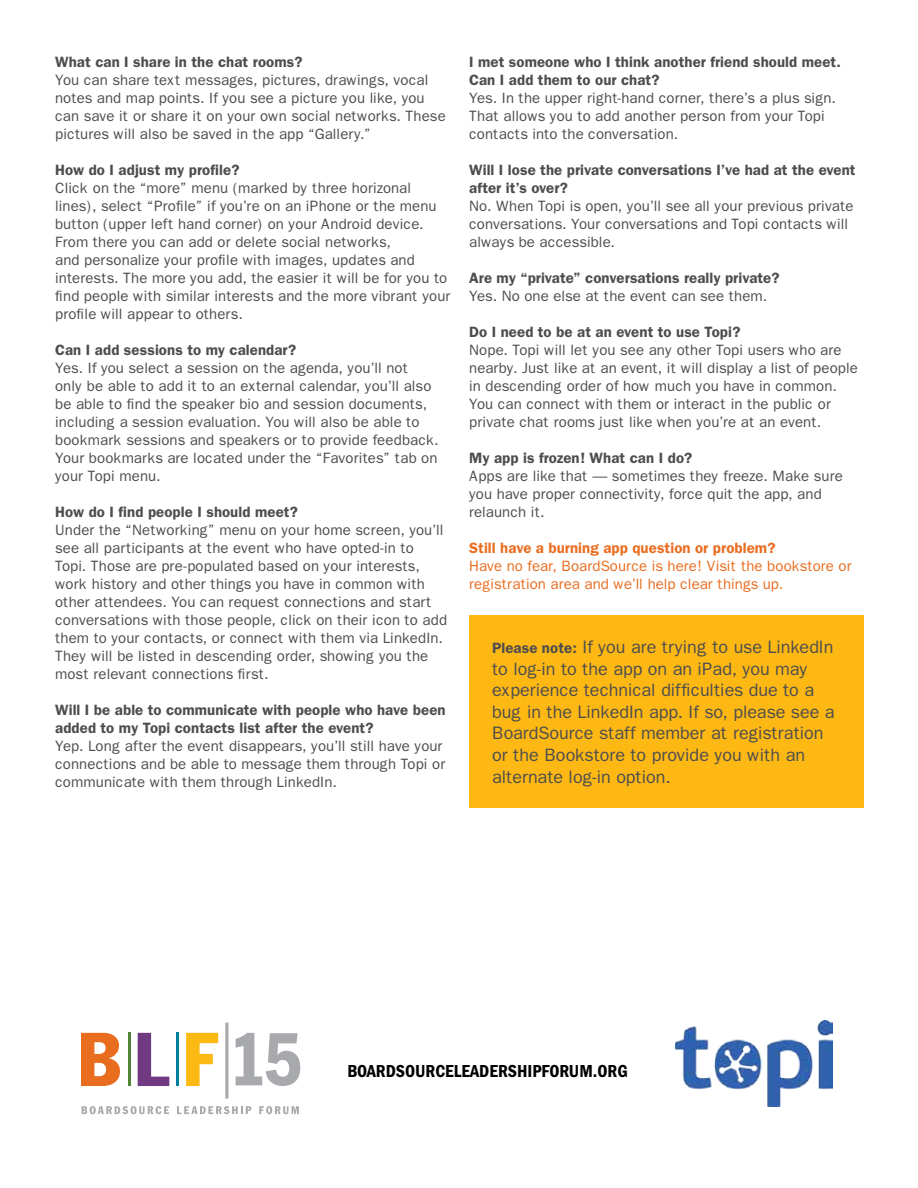
<style>
.page{position:relative;width:918px;height:1188px;background:#fff}
.page>*{position:absolute;margin:0;border:0;box-sizing:border-box;transform-origin:0 0}
.t1{font:18px/21.6px "Franklin Gothic";letter-spacing:-.01em;color:#4d4d4f}
.t2{font:600 condensed 18px "Franklin Gothic";color:#000}
.t3{font:15px/18px "Franklin Gothic";color:#4d4d4f}
.t4{font:600 15px/18px "Franklin Gothic";letter-spacing:.005em;color:#4d4d4f}
.t5{font:15px/18px "Franklin Gothic";color:#e96d20}
.t6{font:600 15px "Franklin Gothic";letter-spacing:.005em;color:#e96d20}
.s1{font-weight:600;font-size:15px}
</style>
<div class="page">
<img style="left:675px;top:1020px;width:158px;height:87px">
<hr style="left:225px;top:1023px;width:3px;height:76px;background:#a7a9ac">
<svg style="left:82px;top:1106px;width:87px;height:8px"></svg>
<svg style="left:177px;top:1106px;width:74px;height:8px"></svg>
<svg style="left:259px;top:1106px;width:40px;height:8px"></svg>
<svg style="left:81px;top:1033px;width:39px;height:53px"></svg>
<svg style="left:138px;top:1033px;width:31px;height:53px"></svg>
<svg style="left:186px;top:1033px;width:32px;height:53px"></svg>
<hr style="left:128px;top:1033px;width:3px;height:53px;background:#508636">
<hr style="left:176px;top:1033px;width:3px;height:53px;background:#007e9e">
<svg style="left:236px;top:1033px;width:64px;height:53px"></svg>
<div style="left:469px;top:616px;width:395px;height:192px;background:#fdb813"></div>
<p class="t4" style="left:55px;top:53px;width:249px">What can I share in the chat rooms?</p>
<p class="t3" style="left:55px;top:71px;width:392px">You can share text messages, pictures, drawings, vocal notes and map points. If you see a picture you like, you can save it or share it on your own social networks. These pictures will also be saved in the app “Gallery.”</p>
<p class="t4" style="left:55px;top:161px;width:186px">How do I adjust my profile?</p>
<p class="t3" style="left:55px;top:179px;width:397px">Click on the “more” menu (marked by three horizonal lines), select “Profile” if you’re on an iPhone or the menu button (upper left hand corner) on your Android device.<br>From there you can add or delete social networks,<br>and personalize your profile with images, updates and interests. The more you add, the easier it will be for you to find people with similar interests and the more vibrant your profile will appear to others.</p>
<p class="t4" style="left:55px;top:341px;width:242px">Can I add sessions to my calendar?</p>
<p class="t3" style="left:55px;top:359px;width:385px">Yes. If you select a session on the agenda, you’ll not only be able to add it to an external calendar, you’ll also be able to find the speaker bio and session documents, including a session evaluation. You will also be able to bookmark sessions and speakers or to provide feedback.<br>Your bookmarks are located under the “Favorites” tab on your Topi menu.</p>
<p class="t4" style="left:55px;top:503px;width:244px">How do I find people I should meet?</p>
<p class="t3" style="left:55px;top:521px;width:393px">Under the “Networking” menu on your home screen, you’ll see all participants at the event who have opted-in to Topi. Those are pre-populated based on your interests, work history and other things you have in common with other attendees. You can request connections and start conversations with those people, click on their icon to add them to your contacts, or connect with them via LinkedIn.<br>They will be listed in descending order, showing you the most relevant connections first.</p>
<p class="t4" style="left:55px;top:701px;width:392px">Will I be able to communicate with people who have been added to my Topi contacts list after the event?</p>
<p class="t3" style="left:55px;top:737px;width:392px">Yep. Long after the event disappears, you’ll still have your connections and be able to message them through Topi or communicate with them through LinkedIn.</p>
<p class="t4" style="left:469px;top:53px;width:373px">I met someone who I think another friend should meet.<br>Can I add them to our chat?</p>
<p class="t3" style="left:469px;top:89px;width:368px">Yes. In the upper right-hand corner, there’s a plus sign.<br>That allows you to add another person from your Topi contacts into the conversation.</p>
<p class="t4" style="left:469px;top:161px;width:388px">Will I lose the private conversations I’ve had at the event after it’s over?</p>
<p class="t3" style="left:469px;top:197px;width:386px">No. When Topi is open, you’ll see all your previous private conversations. Your conversations and Topi contacts will always be accessible.</p>
<p class="t4" style="left:469px;top:269px;width:312px">Are my “private” conversations really private?</p>
<p class="t3" style="left:469px;top:287px;width:300px">Yes. No one else at the event can see them.</p>
<p class="t4" style="left:469px;top:323px;width:273px">Do I need to be at an event to use Topi?</p>
<p class="t3" style="left:469px;top:341px;width:390px">Nope. Topi will let you see any other Topi users who are nearby. Just like at an event, it will display a list of people in descending order of how much you have in common.<br>You can connect with them or interact in the public or private chat rooms just like when you’re at an event.</p>
<p class="t4" style="left:469px;top:449px;width:225px">My app is frozen! What can I do?</p>
<p class="t3" style="left:469px;top:467px;width:375px">Apps are like that — sometimes they freeze. Make sure you have proper connectivity, force quit the app, and relaunch it.</p>
<p class="t6" style="left:469px;top:539px;width:308px">Still have a burning app question or problem?</p>
<p class="t5" style="left:469px;top:557px;width:384px">Have no fear, BoardSource is here! Visit the bookstore or registration area and we’ll help clear things up.</p>
<p class="t1" style="left:492px;top:636px;width:344px"><span class="s1">Please note:</span> If you are trying to use LinkedIn to log-in to the app on an iPad, you may experience technical difficulties due to a bug in the LinkedIn app. If so, please see a BoardSource staff member at registration or the Bookstore to provide you with an alternate log-in option.</p>
<p class="t2" style="left:347px;top:1061px;width:11px">BOARD</p>
<p class="t2" style="left:396px;top:1061px;width:20px">SOURCELEADER</p>
<p class="t2" style="left:508px;top:1061px;width:20px">SHIPFORUM</p>
<p class="t2" style="left:593px;top:1061px;width:16px">.ORG</p>
</div>
